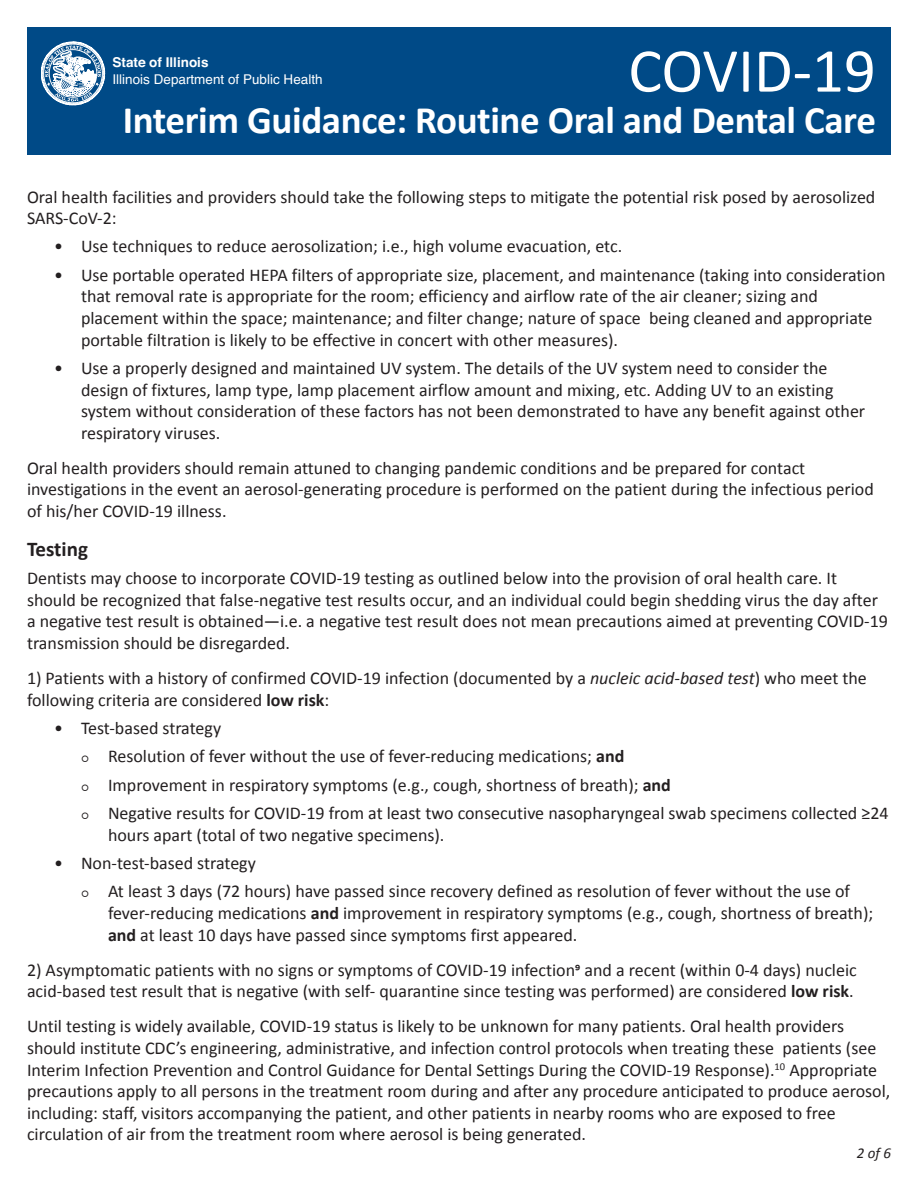
<style>
.page{position:relative;width:918px;height:1188px;background:#fff}
.page>*{position:absolute;margin:0;border:0;box-sizing:border-box;transform-origin:0 0}
.t1{font:63px "Calibri";color:#fff}
.t2{font:700 39px "Calibri";letter-spacing:-.01em;color:#fff}
.t3{font:700 21px "Calibri";color:#231f20}
.t4{font:18px/21.6px "Calibri";color:#231f20}
.t5{font:italic 15px "Calibri";color:#231f20}
.t6{font:13.5px "Helvetica";color:#fff}
.t7{font:700 13.5px "Helvetica";color:#fff}
.s1{font-style:italic}
.s2{font-weight:700}
</style>
<div class="page">
<div style="left:27px;top:27px;width:864px;height:127px;background:#004a87"></div>
<svg style="left:41px;top:42px;width:64px;height:63px"></svg>
<h1 class="t1" style="left:628px;top:31px;width:249px">COVID-19</h1>
<h2 class="t2" style="left:123px;top:95px;width:755px">Interim Guidance: Routine Oral and Dental Care</h2>
<p class="t7" style="left:113px;top:53px;width:98px">State of Illinois</p>
<p class="t6" style="left:113px;top:70px;width:212px">Illinois Department of Public Health</p>
<p class="t4" style="left:27px;top:186px;width:850px">Oral health facilities and providers should take the following steps to mitigate the potential risk posed by aerosolized<br>SARS-CoV-2:</p>
<p class="t4" style="left:54px;top:236px;width:570px">• Use techniques to reduce aerosolization; i.e., high volume evacuation, etc.</p>
<p class="t4" style="left:81px;top:264px;width:806px;text-indent:-27px">• Use portable operated HEPA filters of appropriate size, placement, and maintenance (taking into consideration that removal rate is appropriate for the room; efficiency and airflow rate of the air cleaner; sizing and placement within the space; maintenance; and filter change; nature of space being cleaned and appropriate portable filtration is likely to be effective in concert with other measures).</p>
<p class="t4" style="left:81px;top:357px;width:786px;text-indent:-27px">• Use a properly designed and maintained UV system. The details of the UV system need to consider the design of fixtures, lamp type, lamp placement airflow amount and mixing, etc. Adding UV to an existing system without consideration of these factors has not been demonstrated to have any benefit against other respiratory viruses.</p>
<p class="t4" style="left:27px;top:457px;width:848px">Oral health providers should remain attuned to changing pandemic conditions and be prepared for contact investigations in the event an aerosol-generating procedure is performed on the patient during the infectious period of his/her COVID-19 illness.</p>
<p class="t3" style="left:27px;top:535px;width:62px">Testing</p>
<p class="t4" style="left:27px;top:567px;width:863px">Dentists may choose to incorporate COVID-19 testing as outlined below into the provision of oral health care. It should be recognized that false-negative test results occur, and an individual could begin shedding virus the day after a negative test result is obtained—i.e. a negative test result does not mean precautions aimed at preventing COVID-19 transmission should be disregarded.</p>
<p class="t4" style="left:27px;top:667px;width:841px">1) Patients with a history of confirmed COVID-19 infection (documented by a <span class="s1">nucleic acid-based test</span>) who meet the following criteria are considered <span class="s2">low risk</span>:</p>
<p class="t4" style="left:54px;top:717px;width:169px">• Test-based strategy</p>
<p class="t4" style="left:108px;top:746px;width:518px">Resolution of fever without the use of fever-reducing medications; <span class="s2">and</span></p>
<p class="t4" style="left:108px;top:774px;width:564px">Improvement in respiratory symptoms (e.g., cough, shortness of breath); <span class="s2">and</span></p>
<p class="t4" style="left:108px;top:802px;width:782px">Negative results for COVID-19 from at least two consecutive nasopharyngeal swab specimens collected ≥24 hours apart (total of two negative specimens).</p>
<p class="t4" style="left:54px;top:852px;width:203px">• Non-test-based strategy</p>
<p class="t4" style="left:108px;top:881px;width:767px">At least 3 days (72 hours) have passed since recovery defined as resolution of fever without the use of fever-reducing medications <span class="s2">and</span> improvement in respiratory symptoms (e.g., cough, shortness of breath); <span class="s2">and</span> at least 10 days have passed since symptoms first appeared.</p>
<p class="t4" style="left:27px;top:959px;width:831px">2) Asymptomatic patients with no signs or symptoms of COVID-19 infection9 and a recent (within 0-4 days) nucleic acid-based test result that is negative (with self- quarantine since testing was performed) are considered <span class="s2">low risk</span>.</p>
<p class="t4" style="left:27px;top:1016px;width:865px">Until testing is widely available, COVID-19 status is likely to be unknown for many patients. Oral health providers should institute CDC’s engineering, administrative, and infection control protocols when treating these patients (see Interim Infection Prevention and Control Guidance for Dental Settings During the COVID-19 Response).<sup>10</sup> Appropriate precautions apply to all persons in the treatment room during and after any procedure anticipated to produce aerosol, including: staff, visitors accompanying the patient, and other patients in nearby rooms who are exposed to free circulation of air from the treatment room where aerosol is being generated.</p>
<p class="t5" style="left:857px;top:1143px;width:36px">2 of 6</p>
</div>
